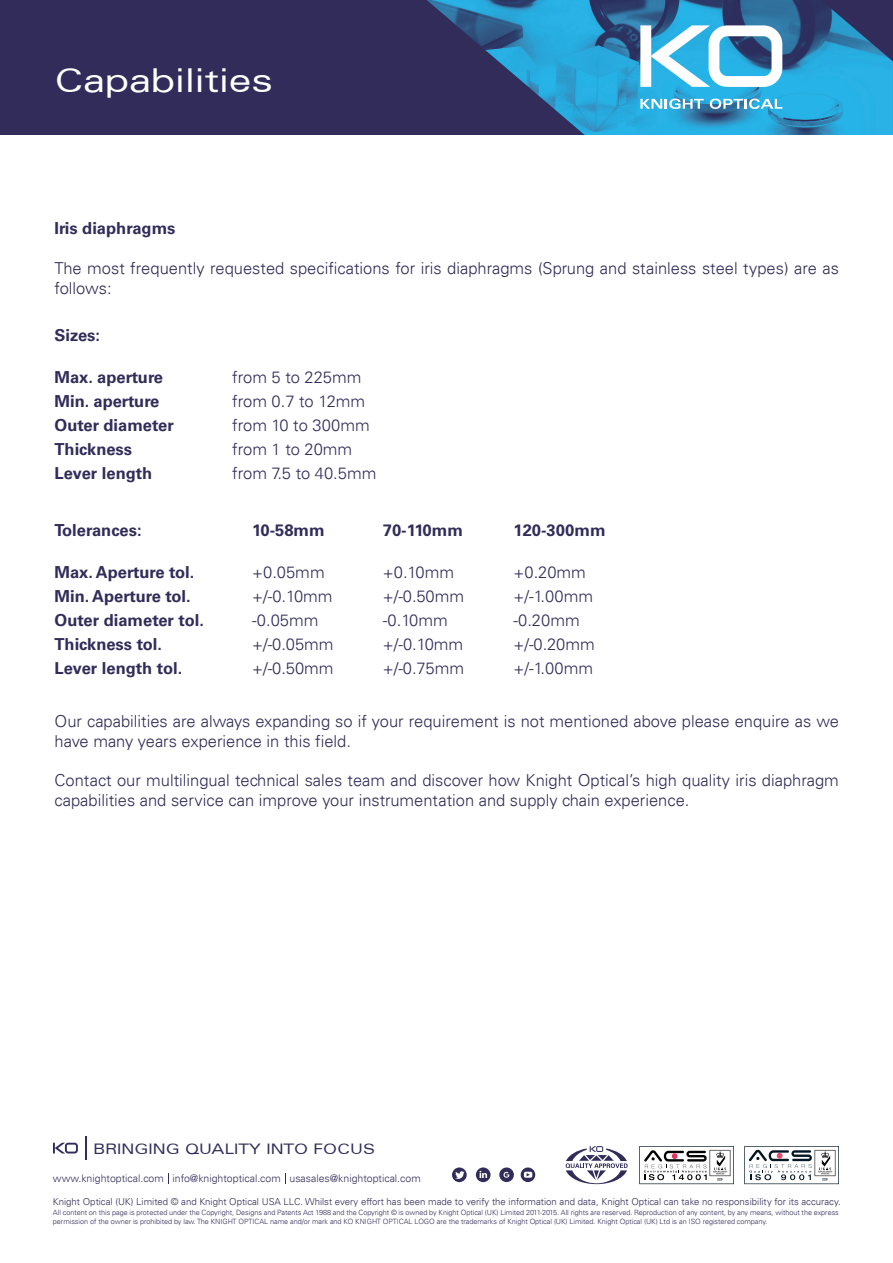
<style>
.page{position:relative;width:893px;height:1263px;background:#fff}
.page>*{position:absolute;margin:0;border:0;box-sizing:border-box;transform-origin:0 0}
.t1{font:expanded 33px "Univers";color:#fff}
.t2{font:300 16.5px/24px "Univers";color:#312c59}
.t3{font:700 16.5px/24px "Univers LT Std";color:#312c59}
.t4{font:expanded 14.55px "Univers";color:#312c59}
.t5{font:300 10.5px "Univers";color:#312c59}
.t6{font:300 9.6px "Univers";color:#312c59}
.t7{font:300 7.2px/8.7px "Univers";letter-spacing:-.005em;color:#312c59}
</style>
<div class="page">
<div style="left:0;top:0;width:893px;height:134px;background:#312c59"></div>
<img style="left:427px;top:0;width:466px;height:135px">
<svg style="left:640px;top:99px;width:64px;height:10px"></svg>
<svg style="left:710px;top:99px;width:72px;height:10px"></svg>
<svg style="left:640px;top:25px;width:142px;height:62px;background:#89c5e0"></svg>
<svg style="left:53px;top:1143px;width:25px;height:10px"></svg>
<hr style="left:85px;top:1136px;width:2px;height:24px;background:#312c59">
<svg style="left:452px;top:1167px;width:15px;height:15px"></svg>
<div style="left:476px;top:1167px;width:14px;height:15px;background:#312c59;border-radius:50%"></div>
<svg style="left:455px;top:1171px;width:9px;height:8px"></svg>
<svg style="left:479px;top:1171px;width:8px;height:7px"></svg>
<div style="left:499px;top:1167px;width:15px;height:15px;background:#312c59;border-radius:50%"></div>
<svg style="left:503px;top:1171px;width:7px;height:7px"></svg>
<svg style="left:521px;top:1167px;width:14px;height:15px"></svg>
<svg style="left:524px;top:1172px;width:8px;height:6px"></svg>
<svg style="left:566px;top:1146px;width:62px;height:38px"></svg>
<svg style="left:639px;top:1146px;width:95px;height:38px"></svg>
<svg style="left:744px;top:1146px;width:95px;height:38px"></svg>
<h1 class="t1" style="left:54px;top:60px;width:220px">Capabilities</h1>
<p class="t3" style="left:55px;top:217px;width:122px">Iris diaphragms</p>
<p class="t2" style="left:55px;top:258px;width:786px;line-height:19.8px">The most frequently requested specifications for iris diaphragms (Sprung and stainless steel types) are as follows:</p>
<p class="t3" style="left:55px;top:323px;width:47px">Sizes:</p>
<p class="t3" style="left:55px;top:365px;width:121px">Max. aperture<br>Min. aperture<br>Outer diameter<br>Thickness<br>Lever length</p>
<p class="t2" style="left:232px;top:365px;width:146px">from 5 to 225mm from 0.7 to 12mm from 10 to 300mm from 1 to 20mm from 7.5 to 40.5mm</p>
<p class="t3" style="left:55px;top:518px;width:89px">Tolerances:</p>
<p class="t3" style="left:252px;top:518px;width:74px">10-58mm</p>
<p class="t3" style="left:383px;top:518px;width:81px">70-110mm</p>
<p class="t3" style="left:514px;top:518px;width:94px">120-300mm</p>
<p class="t3" style="left:55px;top:560px;width:151px">Max. Aperture tol.<br>Min. Aperture tol.<br>Outer diameter tol.<br>Thickness tol.<br>Lever length tol.</p>
<p class="t2" style="left:252px;top:560px;width:83px">+0.05mm +/-0.10mm -0.05mm +/-0.05mm +/-0.50mm</p>
<p class="t2" style="left:383px;top:560px;width:83px">+0.10mm +/-0.50mm -0.10mm +/-0.10mm +/-0.75mm</p>
<p class="t2" style="left:514px;top:560px;width:83px">+0.20mm +/-1.00mm -0.20mm +/-0.20mm +/-1.00mm</p>
<p class="t2" style="left:55px;top:711px;width:786px;line-height:19.8px">Our capabilities are always expanding so if your requirement is not mentioned above please enquire as we have many years experience in this field.</p>
<p class="t2" style="left:55px;top:770px;width:786px;line-height:19.8px">Contact our multilingual technical sales team and discover how Knight Optical’s high quality iris diaphragm capabilities and service can improve your instrumentation and supply chain experience.</p>
<p class="t4" style="left:94px;top:1140px;width:283px">BRINGING QUALITY INTO FOCUS</p>
<p class="t5" style="left:53px;top:1172px;width:369px">www.knightoptical.com info@knightoptical.com usasales@knightoptical.com</p>
<p class="t6" style="left:53px;top:1196px;width:789px">Knight Optical (UK) Limited © and Knight Optical USA LLC. Whilst every effort has been made to verify the information and data, Knight Optical can take no responsibility for its accuracy.</p>
<p class="t7" style="left:53px;top:1208px;width:787px">All content on this page is protected under the Copyright, Designs and Patents Act 1988 and the Copyright © is owned by Knight Optical (UK) Limited 2011-2015. All rights are reserved. Reproduction of any content, by any means, without the express permission of the owner is prohibited by law. The KNIGHT OPTICAL name and/or mark and KO KNIGHT OPTICAL LOGO are the trademarks of Knight Optical (UK) Limited. Knight Optical (UK) Ltd is an ISO registered company.</p>
</div>
